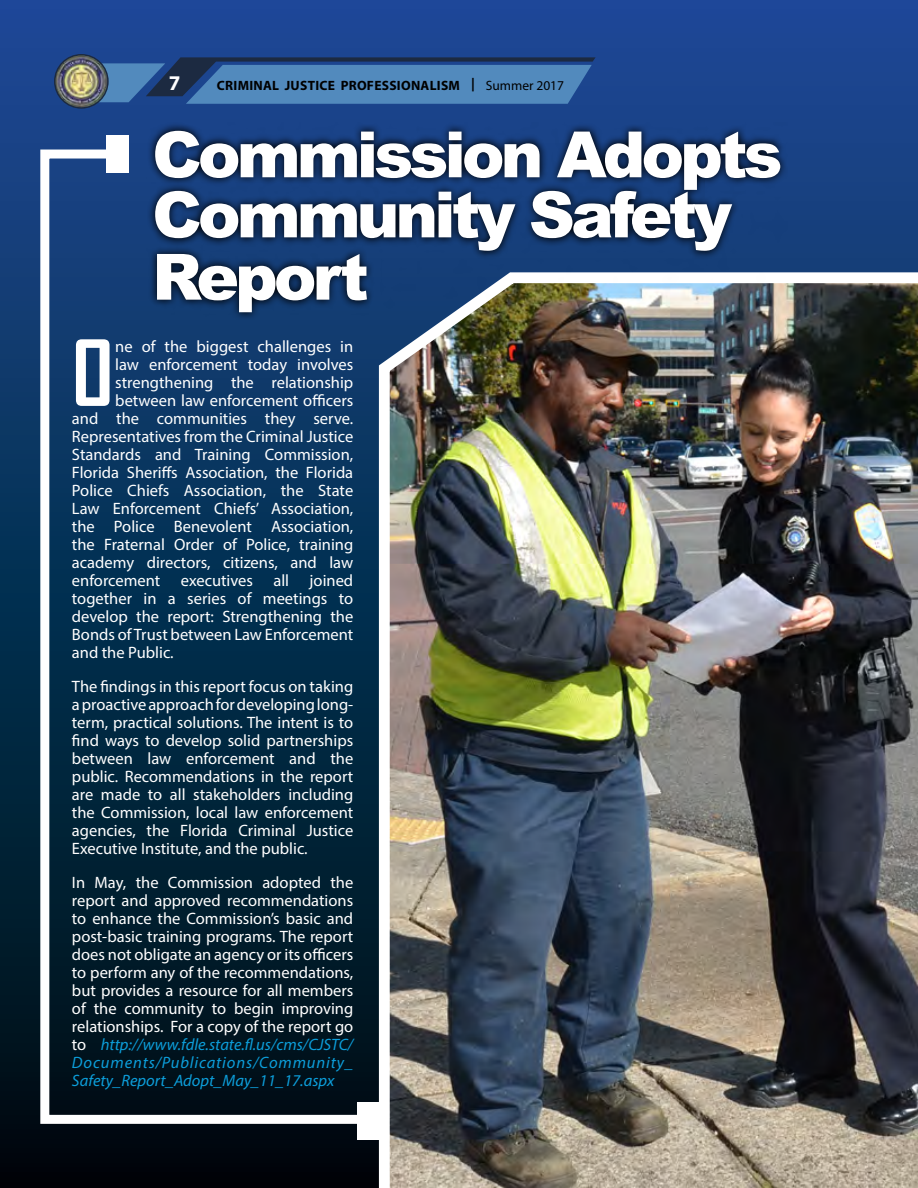
<style>
.page{position:relative;width:918px;height:1188px;background:#fff}
.page>*{position:absolute;margin:0;border:0;box-sizing:border-box;transform-origin:0 0}
.t1{font:700 87.15px "Agency FB";color:#fff}
.t2{font:900 63.9px/61.2px "Arial";letter-spacing:-.06em;color:#fff}
.t3{font:700 21px "Myriad Pro";color:#fff}
.t4{font:16.5px/18px "Myriad Pro";color:#fff;text-align:justify}
.t5{font:700 13.5px "Myriad Pro";letter-spacing:.02em;color:#000}
.s1{font-weight:400}
.s2{font-style:italic;color:#0c9eda}
</style>
<div class="page">
<div style="left:0;top:0;width:918px;height:1188px;background:linear-gradient(to bottom,#1a4d97,#000d0c)"></div>
<img style="left:369px;top:267px;width:549px;height:921px">
<svg style="left:147px;top:122px;width:641px;height:198px;background:#2a4366"></svg>
<svg style="left:93px;top:57px;width:503px;height:47px;background:#4171a4"></svg>
<img style="left:55px;top:55px;width:53px;height:53px;border-radius:27px">
<div style="left:54px;top:54px;width:55px;height:55px;border:2px solid #1c2a41;border-radius:50%"></div>
<svg style="left:36px;top:145px;width:358px;height:983px;background:#153551"></svg>
<div style="left:107px;top:135px;width:22px;height:38px;background:#fff"></div>
<div style="left:357px;top:1102px;width:23px;height:38px;background:#fff"></div>
<p class="t3" style="left:169px;top:69px;width:13px">7</p>
<p class="t5" style="left:217px;top:76px;width:349px">CRIMINAL JUSTICE PROFESSIONALISM | <span class="s1">Summer 2017</span></p>
<h2 class="t2" style="left:152px;top:122px;width:632px">Commission Adopts<br>Community Safety<br>Report</h2>
<h1 class="t1" style="left:72px;top:319px;width:43px">O</h1>
<p class="t4" style="left:115px;top:337px;width:240px">ne of the biggest challenges in</p>
<p class="t4" style="left:115px;top:355px;width:240px">law enforcement today involves</p>
<p class="t4" style="left:115px;top:373px;width:240px">strengthening the relationship</p>
<p class="t4" style="left:115px;top:391px;width:239px">between law enforcement officers</p>
<p class="t4" style="left:72px;top:409px;width:283px">and the communities they serve.</p>
<p class="t4" style="left:72px;top:427px;width:283px">Representatives from the Criminal Justice</p>
<p class="t4" style="left:72px;top:445px;width:283px">Standards and Training Commission,</p>
<p class="t4" style="left:72px;top:463px;width:283px">Florida Sheriffs Association, the Florida</p>
<p class="t4" style="left:72px;top:481px;width:283px">Police Chiefs Association, the State</p>
<p class="t4" style="left:72px;top:499px;width:283px">Law Enforcement Chiefs’ Association,</p>
<p class="t4" style="left:72px;top:517px;width:283px">the Police Benevolent Association,</p>
<p class="t4" style="left:72px;top:535px;width:283px">the Fraternal Order of Police, training</p>
<p class="t4" style="left:72px;top:553px;width:283px">academy directors, citizens, and law</p>
<p class="t4" style="left:72px;top:571px;width:283px">enforcement executives all joined</p>
<p class="t4" style="left:72px;top:589px;width:283px">together in a series of meetings to</p>
<p class="t4" style="left:72px;top:607px;width:283px">develop the report: Strengthening the</p>
<p class="t4" style="left:72px;top:625px;width:283px">Bonds of Trust between Law Enforcement</p>
<p class="t4" style="left:72px;top:643px;width:103px">and the Public.</p>
<p class="t4" style="left:72px;top:677px;width:283px">The findings in this report focus on taking a proactive approach for developing long&shy;term, practical solutions. The intent is to find ways to develop solid partnerships between law enforcement and the public. Recommendations in the report are made to all stakeholders including the Commission, local law enforcement agencies, the Florida Criminal Justice Executive Institute, and the public.</p>
<p class="t4" style="left:72px;top:874px;width:283px">In May, the Commission adopted the report and approved recommendations to enhance the Commission’s basic and post-basic training programs. The report does not obligate an agency or its officers to perform any of the recommendations, but provides a resource for all members of the community to begin improving relationships. For a copy of the report go to <span class="s2">http://www.fdle.state.fl.us/cms/CJSTC/ Documents/Publications/Community_ Safety_Report_Adopt_May_11_17.aspx</span></p>
</div>
